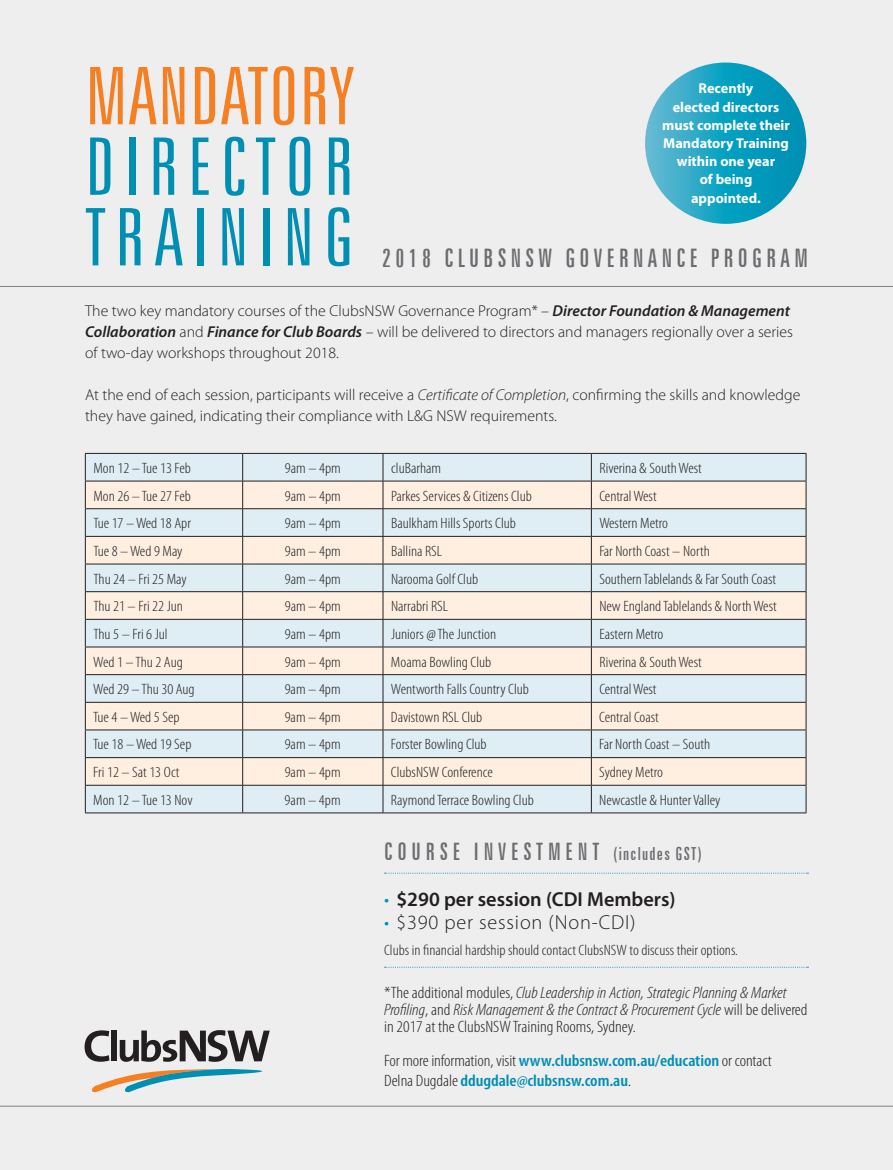
<style>
.page{position:relative;width:893px;height:1170px;background:#fff}
.page>*{position:absolute;margin:0;border:0;box-sizing:border-box;transform-origin:0 0}
.t1{font:300 extra-condensed 79.5px/70.5px "Zurich BT";letter-spacing:.095em;color:#008fb3;scale:1.15 1}
.t2{font:300 extra-condensed 79.5px "Zurich BT";letter-spacing:.005em;color:#f57f21;scale:1.15 1}
.t3{font:extra-condensed 25.5px "Zurich BT";letter-spacing:.17em;color:#6c6d70}
.t4{font:extra-condensed 24px "Zurich BT";letter-spacing:.2em;color:#6c6d70}
.t5{font:600 20.25px "Myriad Pro";color:#231f20}
.t6{font:300 20.25px "Myriad Pro";letter-spacing:.04em;color:#231f20}
.t7{font:italic 300 condensed 16.5px/17.4px "Myriad Pro";color:#231f20;scale:1.1 1}
.t8{font:600 condensed 16.5px/20.2px "Myriad Pro";letter-spacing:-.005em;color:#008fb3;scale:1.1 1}
.t9{font:300 15.75px/21px "Myriad Pro";color:#231f20}
.t10{font:300 condensed 15px "Myriad Pro";color:#231f20;scale:1.1 1}
.t11{font:700 14.25px/18.1px "Myriad Pro";color:#fff;text-align:center}
.s1{font-weight:600;font-style:italic}
.s2{font-style:italic}
.s3{font-size:18px}
.s4{font-weight:300;color:#008fb3}
.s5{color:#008fb3}
.s6{font-style:normal}
.s7{font-weight:300;color:#231f20}
.s8{font-weight:300;font-stretch:normal;color:#231f20}
</style>
<div class="page">
<div style="left:0;top:0;width:893px;height:1169px;background:#eeeeef"></div>
<hr style="left:0;top:286px;width:893px;height:1px;background:#808285">
<svg style="left:85px;top:453px;width:722px;height:359px"></svg>
<hr style="left:85px;top:812px;width:158px;height:1px;background:#231f20">
<hr style="left:243px;top:812px;width:140px;height:1px;background:#231f20">
<hr style="left:383px;top:812px;width:208px;height:1px;background:#231f20">
<hr style="left:591px;top:812px;width:215px;height:1px;background:#231f20">
<svg style="left:645px;top:63px;width:161px;height:161px;background:#19a2c2"></svg>
<svg style="left:385px;top:872px;width:423px;height:1px"></svg>
<svg style="left:385px;top:966px;width:423px;height:1px"></svg>
<svg style="left:91px;top:1069px;width:172px;height:23px"></svg>
<svg style="left:85px;top:1030px;width:24px;height:31px"></svg>
<div style="left:112px;top:1030px;width:5px;height:31px;background:#231f20"></div>
<svg style="left:120px;top:1030px;width:150px;height:31px"></svg>
<hr style="left:0;top:1105px;width:893px;height:1px;background:#808285">
<h1 class="t2" style="left:85px;top:53px;width:235px">MANDATORY</h1>
<h1 class="t1" style="left:85px;top:133px;width:236px">DIRECTOR<br>TRAINING</h1>
<p class="t9" style="left:85px;top:300px;width:710px">The two key mandatory courses of the ClubsNSW Governance Program* – <span class="s1">Director Foundation &amp; Management<br>Collaboration</span> and <span class="s1">Finance for Club Boards</span> – will be delivered to directors and managers regionally over a series of two-day workshops throughout 2018.</p>
<p class="t9" style="left:85px;top:384px;width:717px">At the end of each session, participants will receive a <span class="s2">Certificate of Completion</span>, confirming the skills and knowledge they have gained, indicating their compliance with L&amp;G NSW requirements.</p>
<p class="t10" style="left:93px;top:460px;width:90px">Mon 12 – Tue 13 Feb</p>
<p class="t10" style="left:285px;top:460px;width:52px">9am – 4pm</p>
<p class="t10" style="left:391px;top:460px;width:47px">cluBarham</p>
<p class="t10" style="left:599px;top:460px;width:95px">Riverina &amp; South West</p>
<p class="t10" style="left:93px;top:487px;width:90px">Mon 26 – Tue 27 Feb</p>
<p class="t10" style="left:285px;top:487px;width:52px">9am – 4pm</p>
<p class="t10" style="left:391px;top:487px;width:129px">Parkes Services &amp; Citizens Club</p>
<p class="t10" style="left:599px;top:487px;width:54px">Central West</p>
<p class="t10" style="left:93px;top:515px;width:90px">Tue 17 – Wed 18 Apr</p>
<p class="t10" style="left:285px;top:515px;width:52px">9am – 4pm</p>
<p class="t10" style="left:391px;top:515px;width:115px">Baulkham Hills Sports Club</p>
<p class="t10" style="left:599px;top:515px;width:64px">Western Metro</p>
<p class="t10" style="left:93px;top:543px;width:83px">Tue 8 – Wed 9 May</p>
<p class="t10" style="left:285px;top:543px;width:52px">9am – 4pm</p>
<p class="t10" style="left:391px;top:543px;width:48px">Ballina RSL</p>
<p class="t10" style="left:599px;top:543px;width:102px">Far North Coast – North</p>
<p class="t10" style="left:93px;top:570px;width:86px">Thu 24 – Fri 25 May</p>
<p class="t10" style="left:285px;top:570px;width:52px">9am – 4pm</p>
<p class="t10" style="left:391px;top:570px;width:81px">Narooma Golf Club</p>
<p class="t10" style="left:599px;top:570px;width:162px">Southern Tablelands &amp; Far South Coast</p>
<p class="t10" style="left:93px;top:598px;width:83px">Thu 21 – Fri 22 Jun</p>
<p class="t10" style="left:285px;top:598px;width:52px">9am – 4pm</p>
<p class="t10" style="left:391px;top:598px;width:53px">Narrabri RSL</p>
<p class="t10" style="left:599px;top:598px;width:163px">New England Tablelands &amp; North West</p>
<p class="t10" style="left:93px;top:626px;width:69px">Thu 5 – Fri 6 Jul</p>
<p class="t10" style="left:285px;top:626px;width:52px">9am – 4pm</p>
<p class="t10" style="left:391px;top:626px;width:97px">Juniors @ The Junction</p>
<p class="t10" style="left:599px;top:626px;width:60px">Eastern Metro</p>
<p class="t10" style="left:93px;top:653px;width:83px">Wed 1 – Thu 2 Aug</p>
<p class="t10" style="left:285px;top:653px;width:52px">9am – 4pm</p>
<p class="t10" style="left:391px;top:653px;width:93px">Moama Bowling Club</p>
<p class="t10" style="left:599px;top:653px;width:95px">Riverina &amp; South West</p>
<p class="t10" style="left:93px;top:681px;width:94px">Wed 29 – Thu 30 Aug</p>
<p class="t10" style="left:285px;top:681px;width:52px">9am – 4pm</p>
<p class="t10" style="left:391px;top:681px;width:127px">Wentworth Falls Country Club</p>
<p class="t10" style="left:599px;top:681px;width:54px">Central West</p>
<p class="t10" style="left:93px;top:708px;width:80px">Tue 4 – Wed 5 Sep</p>
<p class="t10" style="left:285px;top:708px;width:52px">9am – 4pm</p>
<p class="t10" style="left:391px;top:708px;width:85px">Davistown RSL Club</p>
<p class="t10" style="left:599px;top:708px;width:56px">Central Coast</p>
<p class="t10" style="left:93px;top:736px;width:91px">Tue 18 – Wed 19 Sep</p>
<p class="t10" style="left:285px;top:736px;width:52px">9am – 4pm</p>
<p class="t10" style="left:391px;top:736px;width:89px">Forster Bowling Club</p>
<p class="t10" style="left:599px;top:736px;width:102px">Far North Coast – South</p>
<p class="t10" style="left:93px;top:764px;width:80px">Fri 12 – Sat 13 Oct</p>
<p class="t10" style="left:285px;top:764px;width:52px">9am – 4pm</p>
<p class="t10" style="left:391px;top:764px;width:94px">ClubsNSW Conference</p>
<p class="t10" style="left:599px;top:764px;width:59px">Sydney Metro</p>
<p class="t10" style="left:93px;top:791px;width:92px">Mon 12 – Tue 13 Nov</p>
<p class="t10" style="left:285px;top:791px;width:52px">9am – 4pm</p>
<p class="t10" style="left:391px;top:791px;width:131px">Raymond Terrace Bowling Club</p>
<p class="t10" style="left:599px;top:791px;width:112px">Newcastle &amp; Hunter Valley</p>
<p class="t11" style="left:662px;top:80px;width:129px">Recently<br>elected directors must complete their<br>Mandatory Training within one year<br>of being<br>appointed.</p>
<h2 class="t3" style="left:382px;top:244px;width:427px">2018 CLUBSNSW GOVERNANCE PROGRAM</h2>
<h3 class="t4" style="left:384px;top:837px;width:319px">COURSE INVESTMENT <span class="s3">(includes GST)</span></h3>
<h3 class="t5" style="left:384px;top:887px;width:293px"><span class="s4">•</span> $290 per session (CDI Members)</h3>
<h3 class="t6" style="left:384px;top:911px;width:253px"><span class="s5">•</span> $390 per session (Non-CDI)</h3>
<p class="t10" style="left:384px;top:941px;width:323px">Clubs in financial hardship should contact ClubsNSW to discuss their options.</p>
<p class="t7" style="left:384px;top:983px;width:386px"><span class="s6">*The additional modules,</span> Club Leadership in Action, Strategic Planning &amp; Market<br>Profiling<span class="s6">, and</span> Risk Management &amp; the Contract &amp; Procurement Cycle <span class="s6">will be delivered in 2017 at the ClubsNSW Training Rooms, Sydney.</span></p>
<p class="t8" style="left:384px;top:1050px;width:354px"><span class="s7">For more information, visit</span>www.clubsnsw.com.au/education <span class="s7">or contact<br>Delna Dugdale</span> ddugdale@clubsnsw.com.au<span class="s8">.</span></p>
</div>
